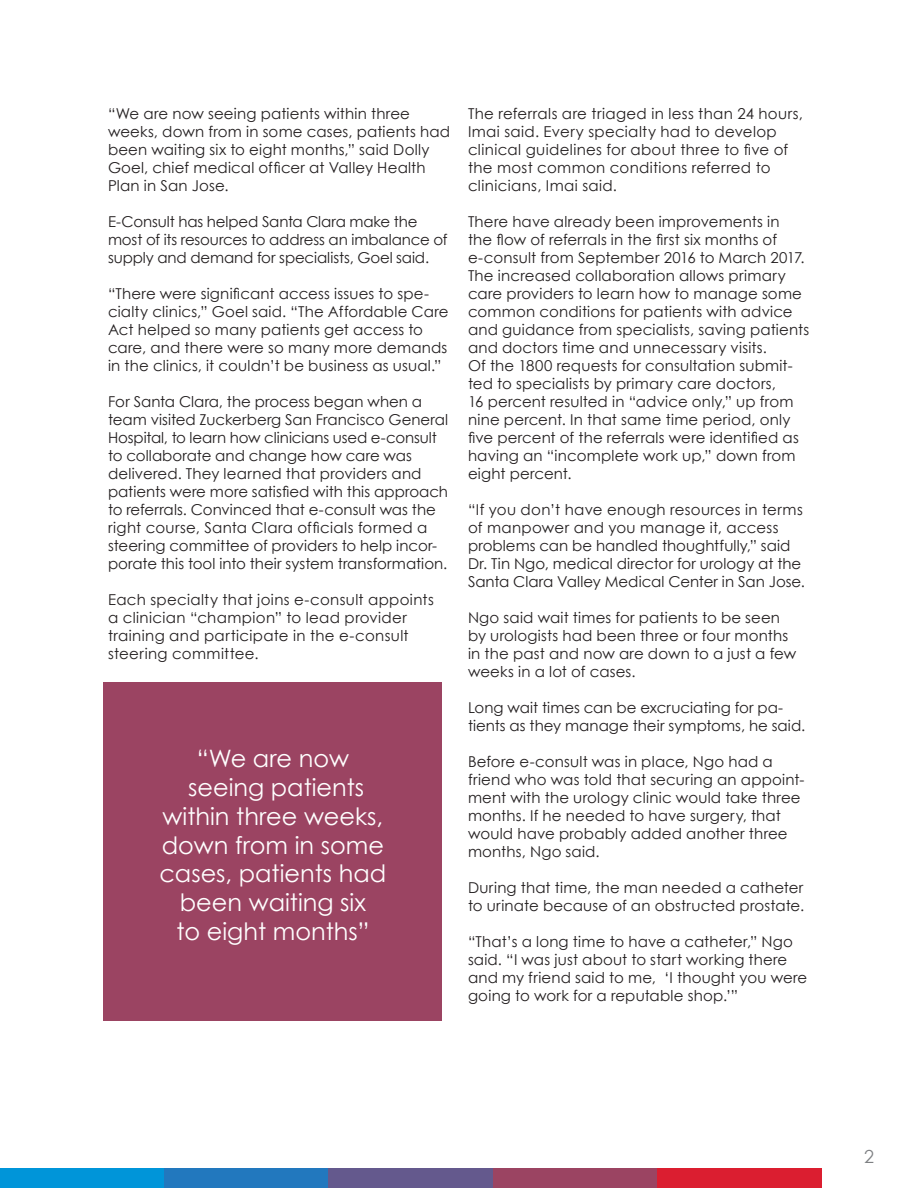
<style>
.page{position:relative;width:918px;height:1188px;background:#fff}
.page>*{position:absolute;margin:0;border:0;box-sizing:border-box;transform-origin:0 0}
.t1{font:24px/28.8px "Century Gothic";color:#fff;text-align:center}
.t2{font:18px "Century Gothic";color:#7e8083}
.t3{font:15px/18px "Century Gothic";letter-spacing:.01em;color:#231f20}
.t4{font:15px/18px "Century Gothic";letter-spacing:-.01em;color:#231f20}
</style>
<div class="page">
<div style="left:0;top:1169px;width:164px;height:19px;background:#0095d9"></div>
<div style="left:164px;top:1169px;width:165px;height:19px;background:#2278be"></div>
<div style="left:329px;top:1169px;width:164px;height:19px;background:#64598d"></div>
<div style="left:493px;top:1169px;width:165px;height:19px;background:#9b4462"></div>
<div style="left:658px;top:1169px;width:164px;height:19px;background:#db1e30"></div>
<div style="left:104px;top:683px;width:338px;height:338px;background:#9b4462"></div>
<p class="t3" style="left:108px;top:105px;width:344px">“We are now seeing patients within three weeks, down from in some cases, patients had been waiting six to eight months,” said Dolly Goel, chief medical officer at Valley Health Plan in San Jose.</p>
<p class="t4" style="left:108px;top:213px;width:341px">E-Consult has helped Santa Clara make the most of its resources to address an imbalance of supply and demand for specialists, Goel said.</p>
<p class="t3" style="left:108px;top:285px;width:342px">“There were significant access issues to spe&shy;cialty clinics,” Goel said. “The Affordable Care Act helped so many patients get access to care, and there were so many more demands in the clinics, it couldn’t be business as usual.”</p>
<p class="t3" style="left:108px;top:393px;width:342px">For Santa Clara, the process began when a team visited Zuckerberg San Francisco General Hospital, to learn how clinicians used e-consult to collaborate and change how care was delivered. They learned that providers and patients were more satisfied with this approach to referrals. Convinced that e-consult was the right course, Santa Clara officials formed a steering committee of providers to help incor&shy;porate this tool into their system transformation.</p>
<p class="t3" style="left:108px;top:591px;width:327px">Each specialty that joins e-consult appoints a clinician “champion” to lead provider training and participate in the e-consult steering committee.</p>
<p class="t1" style="left:159px;top:744px;width:228px">“We are now seeing patients within three weeks, down from in some cases, patients had been waiting six<br>to eight months”</p>
<p class="t3" style="left:468px;top:105px;width:336px">The referrals are triaged in less than 24 hours, Imai said. Every specialty had to develop clinical guidelines for about three to five of the most common conditions referred to clinicians, Imai said.</p>
<p class="t3" style="left:468px;top:213px;width:343px">There have already been improvements in<br>the flow of referrals in the first six months of e-consult from September 2016 to March 2017.<br>The increased collaboration allows primary care providers to learn how to manage some common conditions for patients with advice and guidance from specialists, saving patients and doctors time and unnecessary visits.<br>Of the 1800 requests for consultation submit&shy;ted to specialists by primary care doctors,<br>16 percent resulted in “advice only,” up from nine percent. In that same time period, only five percent of the referrals were identified as having an “incomplete work up,” down from eight percent.</p>
<p class="t3" style="left:468px;top:501px;width:339px">“If you don’t have enough resources in terms of manpower and you manage it, access problems can be handled thoughtfully,” said Dr. Tin Ngo, medical director for urology at the Santa Clara Valley Medical Center in San Jose.</p>
<p class="t3" style="left:468px;top:609px;width:330px">Ngo said wait times for patients to be seen by urologists had been three or four months in the past and now are down to a just a few weeks in a lot of cases.</p>
<p class="t3" style="left:468px;top:699px;width:339px">Long wait times can be excruciating for pa&shy;tients as they manage their symptoms, he said.</p>
<p class="t3" style="left:468px;top:753px;width:338px">Before e-consult was in place, Ngo had a friend who was told that securing an appoint&shy;ment with the urology clinic would take three months. If he needed to have surgery, that would have probably added another three months, Ngo said.</p>
<p class="t3" style="left:468px;top:879px;width:338px">During that time, the man needed a catheter to urinate because of an obstructed prostate.</p>
<p class="t3" style="left:468px;top:933px;width:341px">“That’s a long time to have a catheter,” Ngo said. “I was just about to start working there and my friend said to me, ‘I thought you were going to work for a reputable shop.’”</p>
<p class="t2" style="left:864px;top:1145px;width:11px">2</p>
</div>
